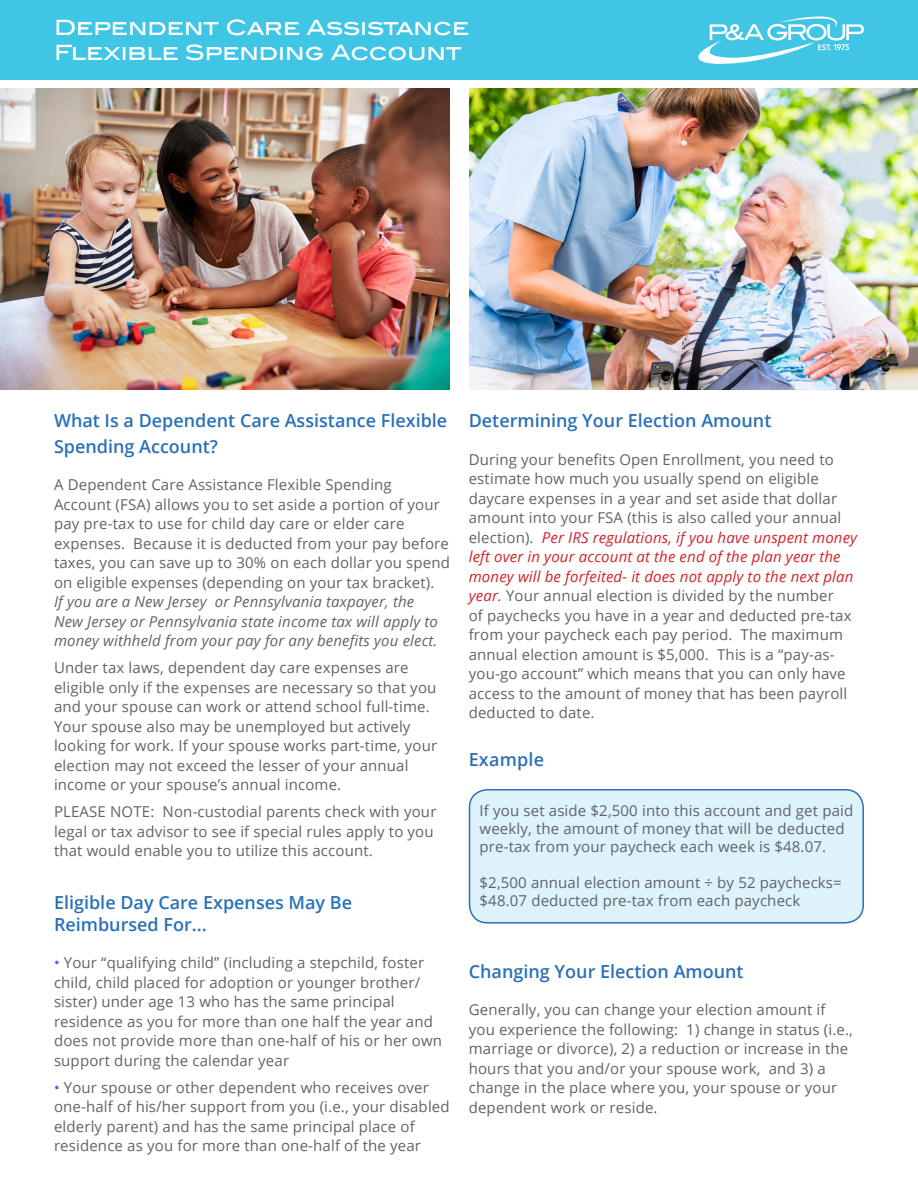
<style>
.page{position:relative;width:918px;height:1188px;background:#fff}
.page>*{position:absolute;margin:0;border:0;box-sizing:border-box;transform-origin:0 0}
.t1{font:21px "Blair ITC Std";color:#fff}
.Paragraph_Style_1{font:600 18px/25.2px "Open Sans";color:#2a70b8}
.Paragraph_Style_1-2{font:15px/19.5px "Open Sans";letter-spacing:.01em;color:#5f6369}
.Paragraph_Style_2{font:15px/19.5px "Open Sans";letter-spacing:.01em;color:#5f6369}
.s1{font-style:italic}
.s2{color:#4a61f5}
.s3{font-style:italic;color:#d1232a}
</style>
<div class="page">
<div style="left:0;top:0;width:918px;height:80px;background:#41c5e5"></div>
<div style="left:470px;top:790px;width:393px;height:133px;background:#def2f9;border-radius:18px"></div>
<div style="left:469px;top:789px;width:395px;height:135px;border:2px solid #2a70b8;border-radius:18px"></div>
<svg style="left:698px;top:17px;width:166px;height:47px"></svg>
<img style="left:0;top:88px;width:450px;height:301px">
<img style="left:470px;top:88px;width:448px;height:301px">
<p class="t1" style="left:54px;top:14px;width:417px">Dependent Care Assistance</p>
<p class="t1" style="left:54px;top:40px;width:409px">Flexible Spending Account</p>
<p class="Paragraph_Style_1" style="left:54px;top:408px;width:395px">What Is a Dependent Care Assistance Flexible<br>Spending Account?</p>
<p class="Paragraph_Style_1-2" style="left:54px;top:475px;width:398px">A Dependent Care Assistance Flexible Spending Account (FSA) allows you to set aside a portion of your pay pre-tax to use for child day care or elder care expenses. Because it is deducted from your pay before taxes, you can save up to 30% on each dollar you spend on eligible expenses (depending on your tax bracket).<br><span class="s1">If you are a New Jersey or Pennsylvania taxpayer, the<br>New Jersey or Pennsylvania state income tax will apply to money withheld from your pay for any benefits you elect.</span></p>
<p class="Paragraph_Style_2" style="left:54px;top:658px;width:385px">Under tax laws, dependent day care expenses are eligible only if the expenses are necessary so that you and your spouse can work or attend school full-time.<br>Your spouse also may be unemployed but actively looking for work. If your spouse works part-time, your election may not exceed the lesser of your annual income or your spouse’s annual income.</p>
<p class="Paragraph_Style_2" style="left:54px;top:802px;width:384px">PLEASE NOTE: Non-custodial parents check with your legal or tax advisor to see if special rules apply to you that would enable you to utilize this account.</p>
<p class="Paragraph_Style_1" style="left:54px;top:892px;width:300px;line-height:21.6px">Eligible Day Care Expenses May Be<br>Reimbursed For...</p>
<p class="Paragraph_Style_2" style="left:54px;top:953px;width:390px"><span class="s2">•</span> Your “qualifying child” (including a stepchild, foster child, child placed for adoption or younger brother/ sister) under age 13 who has the same principal residence as you for more than one half the year and does not provide more than one-half of his or her own support during the calendar year</p>
<p class="Paragraph_Style_2" style="left:54px;top:1077px;width:397px"><span class="s2">•</span> Your spouse or other dependent who receives over one-half of his/her support from you (i.e., your disabled elderly parent) and has the same principal place of residence as you for more than one-half of the year</p>
<p class="Paragraph_Style_1" style="left:469px;top:408px;width:304px">Determining Your Election Amount</p>
<p class="Paragraph_Style_1-2" style="left:469px;top:449px;width:390px">During your benefits Open Enrollment, you need to estimate how much you usually spend on eligible daycare expenses in a year and set aside that dollar amount into your FSA (this is also called your annual election). <span class="s3">Per IRS regulations, if you have unspent money left over in your account at the end of the plan year the money will be forfeited- it does not apply to the next plan year.</span> Your annual election is divided by the number<br>of paychecks you have in a year and deducted pre-tax from your paycheck each pay period. The maximum annual election amount is $5,000. This is a “pay-as&shy;you-go account” which means that you can only have access to the amount of money that has been payroll deducted to date.</p>
<p class="Paragraph_Style_1" style="left:469px;top:746px;width:77px">Example</p>
<p class="Paragraph_Style_1-2" style="left:480px;top:802px;width:375px;line-height:18px">If you set aside $2,500 into this account and get paid weekly, the amount of money that will be deducted pre-tax from your paycheck each week is $48.07.</p>
<p class="Paragraph_Style_1-2" style="left:480px;top:874px;width:364px;line-height:18px">$2,500 annual election amount ÷ by 52 paychecks= $48.07 deducted pre-tax from each paycheck</p>
<p class="Paragraph_Style_1" style="left:469px;top:958px;width:276px">Changing Your Election Amount</p>
<p class="Paragraph_Style_1-2" style="left:469px;top:1000px;width:386px">Generally, you can change your election amount if you experience the following: 1) change in status (i.e., marriage or divorce), 2) a reduction or increase in the hours that you and/or your spouse work, and 3) a change in the place where you, your spouse or your dependent work or reside.</p>
</div>
